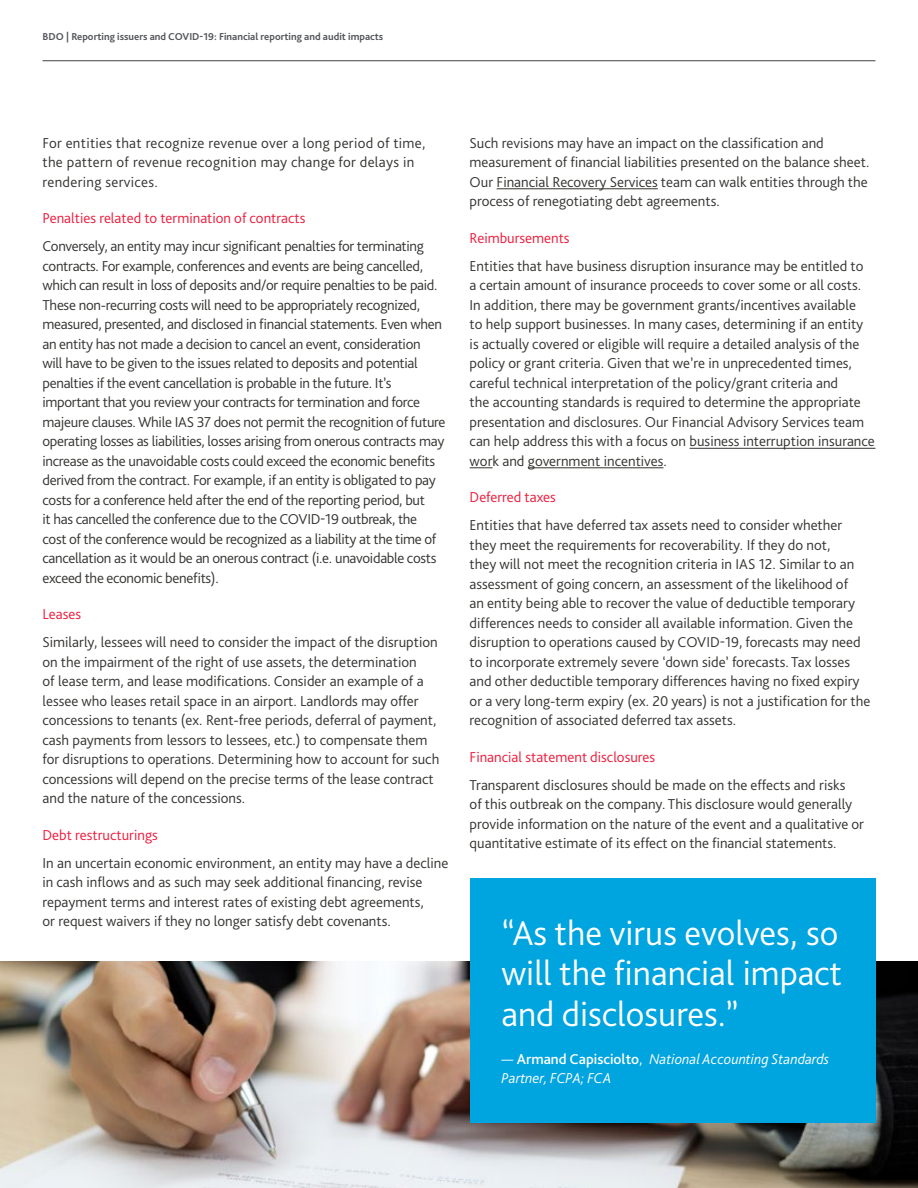
<style>
.page{position:relative;width:918px;height:1188px;background:#fff}
.page>*{position:absolute;margin:0;border:0;box-sizing:border-box;transform-origin:0 0}
.t1{font:300 36px/40.5px "Bliss Pro";color:#fff;text-align:justify}
.t2{font:300 15px/19.5px "Bliss Pro";color:#343331}
.t3{font:300 15px/19.5px "Bliss Pro";letter-spacing:-.02em;color:#343331}
.t4{font:300 15px/19.5px "Bliss Pro";letter-spacing:.02em;color:#343331}
.t5{font:300 15px "Bliss Pro";color:#ed1a3b}
.t6{font:italic 300 15px/19.5px "Bliss Pro";color:#fff}
.t7{font:700 10.5px "Bliss Pro";color:#54555a}
.s1{font-style:normal}
.s2{font-weight:500;font-style:normal}
</style>
<div class="page">
<hr style="left:43px;top:60px;width:832px;height:1px;background:#424241">
<hr style="left:497px;top:188px;width:161px;height:1px;background:#343331">
<hr style="left:690px;top:448px;width:185px;height:1px;background:#343331">
<svg style="left:470px;top:467px;width:23px;height:1px"></svg>
<hr style="left:528px;top:467px;width:135px;height:1px;background:#343331">
<img style="left:0;top:962px;width:918px;height:226px">
<div style="left:470px;top:878px;width:405px;height:245px;background:#00a4df"></div>
<p class="t7" style="left:43px;top:30px;width:342px">BDO | Reporting issuers and COVID-19: Financial reporting and audit impacts</p>
<p class="t4" style="left:43px;top:133px;width:384px">For entities that recognize revenue over a long period of time, the pattern of revenue recognition may change for delays in rendering services.</p>
<p class="t5" style="left:43px;top:209px;width:264px">Penalties related to termination of contracts</p>
<p class="t3" style="left:43px;top:236px;width:405px">Conversely, an entity may incur significant penalties for terminating contracts. For example, conferences and events are being cancelled, which can result in loss of deposits and/or require penalties to be paid.<br>These non-recurring costs will need to be appropriately recognized, measured, presented, and disclosed in financial statements. Even when an entity has not made a decision to cancel an event, consideration<br>will have to be given to the issues related to deposits and potential penalties if the event cancellation is probable in the future. It’s important that you review your contracts for termination and force majeure clauses. While IAS 37 does not permit the recognition of future operating losses as liabilities, losses arising from onerous contracts may increase as the unavoidable costs could exceed the economic benefits derived from the contract. For example, if an entity is obligated to pay costs for a conference held after the end of the reporting period, but<br>it has cancelled the conference due to the COVID-19 outbreak, the<br>cost of the conference would be recognized as a liability at the time of cancellation as it would be an onerous contract (i.e. unavoidable costs exceed the economic benefits).</p>
<p class="t5" style="left:43px;top:605px;width:40px">Leases</p>
<p class="t2" style="left:43px;top:632px;width:398px">Similarly, lessees will need to consider the impact of the disruption on the impairment of the right of use assets, the determination<br>of lease term, and lease modifications. Consider an example of a lessee who leases retail space in an airport. Landlords may offer concessions to tenants (ex. Rent-free periods, deferral of payment, cash payments from lessors to lessees, etc.) to compensate them for disruptions to operations. Determining how to account for such concessions will depend on the precise terms of the lease contract and the nature of the concessions.</p>
<p class="t5" style="left:43px;top:825px;width:117px">Debt restructurings</p>
<p class="t2" style="left:43px;top:853px;width:407px">In an uncertain economic environment, an entity may have a decline in cash inflows and as such may seek additional financing, revise repayment terms and interest rates of existing debt agreements,<br>or request waivers if they no longer satisfy debt covenants.</p>
<p class="t2" style="left:470px;top:133px;width:401px">Such revisions may have an impact on the classification and measurement of financial liabilities presented on the balance sheet.<br>Our Financial Recovery Services team can walk entities through the process of renegotiating debt agreements.</p>
<p class="t5" style="left:470px;top:228px;width:101px">Reimbursements</p>
<p class="t2" style="left:470px;top:256px;width:407px">Entities that have business disruption insurance may be entitled to<br>a certain amount of insurance proceeds to cover some or all costs.<br>In addition, there may be government grants/incentives available<br>to help support businesses. In many cases, determining if an entity is actually covered or eligible will require a detailed analysis of the policy or grant criteria. Given that we’re in unprecedented times, careful technical interpretation of the policy/grant criteria and<br>the accounting standards is required to determine the appropriate presentation and disclosures. Our Financial Advisory Services team can help address this with a focus on business interruption insurance work and government incentives.</p>
<p class="t5" style="left:470px;top:488px;width:88px">Deferred taxes</p>
<p class="t2" style="left:470px;top:515px;width:402px">Entities that have deferred tax assets need to consider whether they meet the requirements for recoverability. If they do not,<br>they will not meet the recognition criteria in IAS 12. Similar to an assessment of going concern, an assessment of the likelihood of<br>an entity being able to recover the value of deductible temporary differences needs to consider all available information. Given the disruption to operations caused by COVID-19, forecasts may need to incorporate extremely severe ‘down side’ forecasts. Tax losses and other deductible temporary differences having no fixed expiry or a very long-term expiry (ex. 20 years) is not a justification for the recognition of associated deferred tax assets.</p>
<p class="t5" style="left:470px;top:747px;width:187px">Financial statement disclosures</p>
<p class="t2" style="left:470px;top:775px;width:396px">Transparent disclosures should be made on the effects and risks<br>of this outbreak on the company. This disclosure would generally provide information on the nature of the event and a qualitative or quantitative estimate of its effect on the financial statements.</p>
<h1 class="t1" style="left:501px;top:912px;width:342px">“As the virus evolves, so will the financial impact and disclosures.”</h1>
<p class="t6" style="left:501px;top:1049px;width:329px"><span class="s1">—</span> <span class="s2">Armand Capisciolto</span><span class="s1">,</span> National Accounting Standards<br>Partner, FCPA; FCA</p>
</div>
